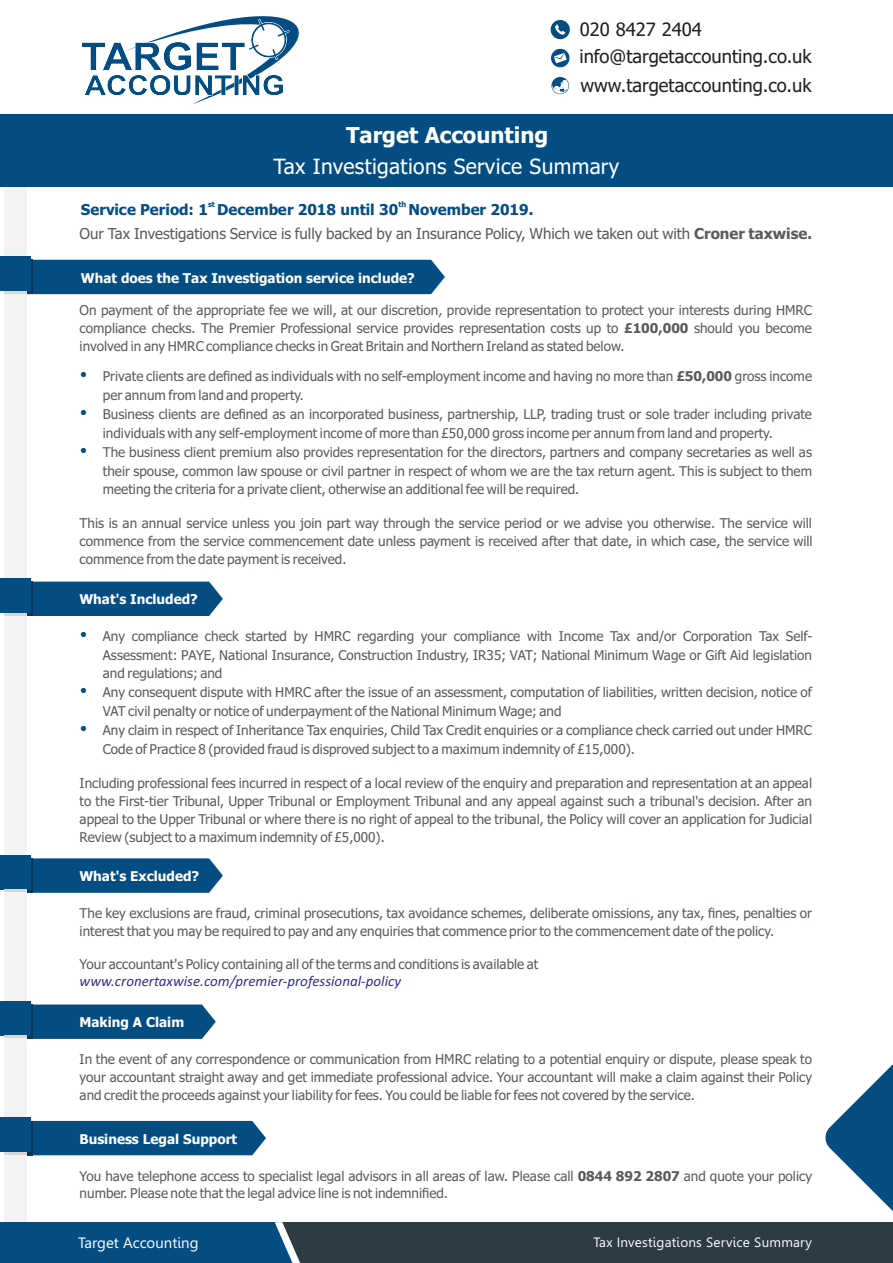
<style>
.page{position:relative;width:893px;height:1263px;background:#fff}
.page>*{position:absolute;margin:0;border:0;box-sizing:border-box;transform-origin:0 0}
.t1{font:700 21.9px "Tahoma";color:#fff}
.t2{font:21px "Tahoma";letter-spacing:.02em;color:#fff}
.t3{font:18.45px/27.8px "Tahoma";color:#231f20}
.t4{font:15px "Tahoma";color:#595c5e}
.t5{font:italic 15px "Calibri";color:#2e3092}
.t6{font:700 15px "Tahoma";color:#044d83}
.t7{font:15px "Gisha";color:#fff}
.t8{font:13.5px/18.9px "Tahoma";color:#595c5e;text-align:justify}
.t9{font:700 13.5px "Tahoma";color:#fff}
.t10{font:13.5px "Gisha";letter-spacing:.02em;color:#fff}
.t11{font:700 7.5px "Tahoma";color:#044d83}
.s1{font-weight:700}
</style>
<div class="page">
<div style="left:5px;top:150px;width:22px;height:1113px;background:#f2f3f4"></div>
<div style="left:33px;top:260px;width:412px;height:34px;background:#044d83"></div>
<div style="left:27px;top:260px;width:6px;height:34px;background:#0a345c"></div>
<div style="left:0;top:256px;width:31px;height:35px;background:#044d83"></div>
<hr style="left:5px;top:291px;width:22px;height:3px;background:#d6d7d6">
<div style="left:31px;top:581px;width:192px;height:35px;background:#044d83"></div>
<div style="left:27px;top:582px;width:6px;height:34px;background:#0a345c"></div>
<div style="left:0;top:578px;width:31px;height:35px;background:#044d83"></div>
<hr style="left:5px;top:613px;width:22px;height:2px;background:#d6d7d6">
<svg style="left:33px;top:858px;width:190px;height:35px;background:#115689"></svg>
<div style="left:27px;top:858px;width:6px;height:35px;background:#0a345c"></div>
<div style="left:0;top:855px;width:31px;height:34px;background:#044d83"></div>
<hr style="left:5px;top:889px;width:22px;height:3px;background:#d6d7d6">
<svg style="left:33px;top:1004px;width:183px;height:35px;background:#115689"></svg>
<div style="left:27px;top:1004px;width:6px;height:35px;background:#0a345c"></div>
<div style="left:0;top:1001px;width:31px;height:34px;background:#044d83"></div>
<hr style="left:5px;top:1035px;width:22px;height:3px;background:#d6d7d6">
<div style="left:33px;top:1121px;width:233px;height:34px;background:#044d83"></div>
<div style="left:27px;top:1121px;width:6px;height:34px;background:#0a345c"></div>
<div style="left:0;top:1117px;width:31px;height:35px;background:#044d83"></div>
<hr style="left:5px;top:1152px;width:22px;height:3px;background:#d6d7d6">
<div style="left:0;top:114px;width:893px;height:72px;background:#044d83"></div>
<svg style="left:551px;top:20px;width:19px;height:19px"></svg>
<svg style="left:551px;top:49px;width:19px;height:19px"></svg>
<svg style="left:551px;top:77px;width:18px;height:17px"></svg>
<div style="left:0;top:1222px;width:893px;height:41px;background:#2d3b43"></div>
<svg style="left:0;top:1222px;width:300px;height:41px;background:#0b5084"></svg>
<svg style="left:825px;top:1064px;width:68px;height:147px"></svg>
<svg style="left:82px;top:16px;width:217px;height:89px"></svg>
<h3 class="t3" style="left:579px;top:17px;width:234px">020 8427 2404 info@targetaccounting.co.uk www.targetaccounting.co.uk</h3>
<h1 class="t1" style="left:346px;top:126px;width:204px">Target Accounting</h1>
<h2 class="t2" style="left:274px;top:158px;width:347px">Tax Investigations Service Summary</h2>
<p class="t11" style="left:208px;top:202px;width:8px">st</p>
<p class="t11" style="left:398px;top:202px;width:9px">th</p>
<p class="t6" style="left:81px;top:203px;width:454px">Service Period: 1 December 2018 until 30 November 2019.</p>
<p class="t4" style="left:80px;top:228px;width:734px">Our Tax Investigations Service is fully backed by an Insurance Policy, Which we taken out with <span class="s1">Croner taxwise.</span></p>
<p class="t9" style="left:81px;top:272px;width:335px">What does the Tax Investigation service include?</p>
<p class="t8" style="left:80px;top:302px;width:734px;line-height:17.9px">On payment of the appropriate fee we will, at our discretion, provide representation to protect your interests during HMRC compliance checks. The Premier Professional service provides representation costs up to <span class="s1">£100,000</span> should you become involved in any HMRC compliance checks in Great Britain and Northern Ireland as stated below.</p>
<p class="t8" style="left:103px;top:368px;width:711px;text-align:left">Private clients are defined as individuals with no self-employment income and having no more than <span class="s1">£50,000</span> gross income per annum from land and property.<br>Business clients are defined as an incorporated business, partnership, LLP, trading trust or sole trader including private individuals with any self-employment income of more than £50,000 gross income per annum from land and property.<br>The business client premium also provides representation for the directors, partners and company secretaries as well as their spouse, common law spouse or civil partner in respect of whom we are the tax return agent. This is subject to them meeting the criteria for a private client, otherwise an additional fee will be required.</p>
<p class="t8" style="left:80px;top:515px;width:735px;line-height:17.9px">This is an annual service unless you join part way through the service period or we advise you otherwise. The service will commence from the service commencement date unless payment is received after that date, in which case, the service will commence from the date payment is received.</p>
<p class="t9" style="left:79px;top:594px;width:120px">What's Included?</p>
<p class="t8" style="left:103px;top:628px;width:711px;text-align:left">Any compliance check started by HMRC regarding your compliance with Income Tax and/or Corporation Tax Self-Assessment: PAYE, National Insurance, Construction Industry, IR35; VAT; National Minimum Wage or Gift Aid legislation and regulations; and<br>Any consequent dispute with HMRC after the issue of an assessment, computation of liabilities, written decision, notice of VAT civil penalty or notice of underpayment of the National Minimum Wage; and<br>Any claim in respect of Inheritance Tax enquiries, Child Tax Credit enquiries or a compliance check carried out under HMRC Code of Practice 8 (provided fraud is disproved subject to a maximum indemnity of £15,000).</p>
<p class="t8" style="left:80px;top:775px;width:734px;line-height:17.9px">Including professional fees incurred in respect of a local review of the enquiry and preparation and representation at an appeal to the First-tier Tribunal, Upper Tribunal or Employment Tribunal and any appeal against such a tribunal's decision. After an appeal to the Upper Tribunal or where there is no right of appeal to the tribunal, the Policy will cover an application for Judicial Review (subject to a maximum indemnity of £5,000).</p>
<p class="t9" style="left:79px;top:871px;width:121px">What's Excluded?</p>
<p class="t8" style="left:80px;top:905px;width:734px;line-height:17.9px">The key exclusions are fraud, criminal prosecutions, tax avoidance schemes, deliberate omissions, any tax, fines, penalties or interest that you may be required to pay and any enquiries that commence prior to the commencement date of the policy.</p>
<p class="t8" style="left:80px;top:955px;width:460px">Your accountant's Policy containing all of the terms and conditions is available at</p>
<p class="t5" style="left:80px;top:974px;width:323px">www.cronertaxwise.com/premier-professional-policy</p>
<p class="t9" style="left:79px;top:1017px;width:106px">Making A Claim</p>
<p class="t8" style="left:80px;top:1051px;width:734px;line-height:17.9px">In the event of any correspondence or communication from HMRC relating to a potential enquiry or dispute, please speak to your accountant straight away and get immediate professional advice. Your accountant will make a claim against their Policy and credit the proceeds against your liability for fees. You could be liable for fees not covered by the service.</p>
<p class="t9" style="left:79px;top:1133px;width:159px">Business Legal Support</p>
<p class="t8" style="left:80px;top:1168px;width:734px;line-height:17.9px">You have telephone access to specialist legal advisors in all areas of law. Please call <span class="s1">0844 892 2807</span> and quote your policy number. Please note that the legal advice line is not indemnified.</p>
<p class="t7" style="left:78px;top:1237px;width:122px">Target Accounting</p>
<p class="t10" style="left:593px;top:1236px;width:220px">Tax Investigations Service Summary</p>
</div>
